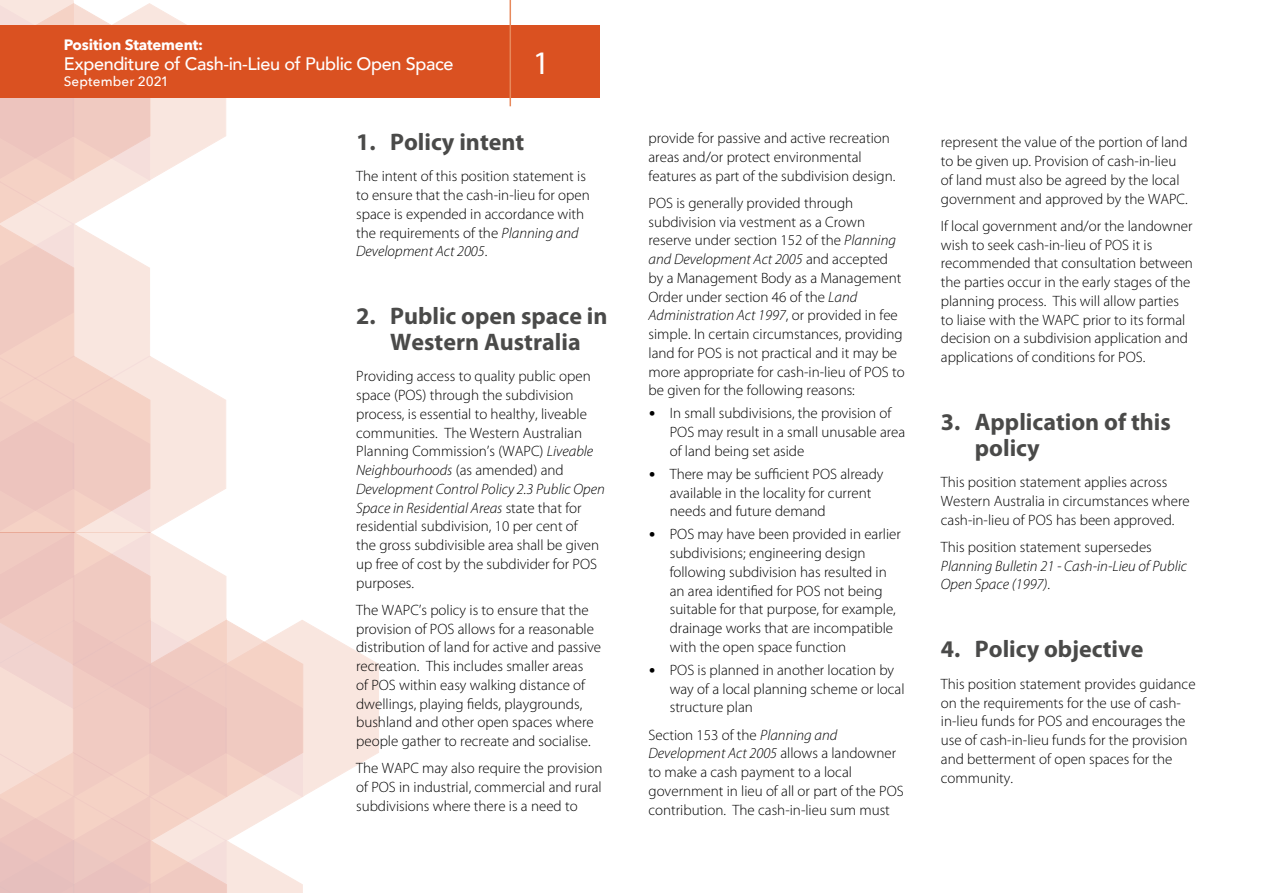
<style>
.page{position:relative;width:1263px;height:893px;background:#fff}
.page>*{position:absolute;margin:0;border:0;box-sizing:border-box;transform-origin:0 0}
.t1{font:33px "Myriad Pro";color:#fff}
.t2{font:700 24px/25.5px "Myriad Pro";color:#4a4a49;text-align:center}
.t3{font:500 18px "Avenir";letter-spacing:-.02em;color:#fff}
.t4{font:300 15px/18.8px "Myriad Pro";color:#000}
.t5{font:italic 300 15px/18.8px "Myriad Pro";color:#000}
.t6{font:700 15px "Avenir Next";letter-spacing:-.01em;color:#fff}
.t7{font:500 13.5px "Avenir Next";letter-spacing:.01em;color:#fff}
.s1{font-style:italic}
.s2{font-family:"Calibri";font-weight:400}
.s3{font-style:normal}
</style>
<div class="page">
<svg style="left:0;top:0;width:379px;height:893px"></svg>
<div style="left:0;top:26px;width:600px;height:72px;background:#da5121"></div>
<hr style="left:509px;top:0;width:2px;height:106px;background:#e7895c">
<p class="t6" style="left:64px;top:32px;width:141px">Position Statement:</p>
<p class="t3" style="left:64px;top:48px;width:391px">Expenditure of Cash-in-Lieu of Public Open Space</p>
<p class="t7" style="left:64px;top:70px;width:107px">September 2021</p>
<h1 class="t1" style="left:533px;top:42px;width:18px">1</h1>
<h2 class="t2" style="left:356px;top:128px;width:170px">1. Policy intent</h2>
<p class="t4" style="left:356px;top:167px;width:235px">The intent of this position statement is to ensure that the cash-in-lieu for open space is expended in accordance with the requirements of the <span class="s1">Planning and Development Act 2005</span>.</p>
<h2 class="t2" style="left:356px;top:303px;width:253px">2. Public open space in<br>Western Australia</h2>
<p class="t4" style="left:356px;top:367px;width:250px">Providing access to quality public open space (POS) through the subdivision process, is essential to healthy, liveable communities. The Western Australian Planning Commission’s (WAPC) <span class="s1">Liveable Neighbourhoods</span> (as amended) and <span class="s1">Development Control Policy 2.3 Public Open Space in Residential Areas</span> state that for residential subdivision, 10 per cent of<br>the gross subdivisible area shall be given up free of cost by the subdivider for POS purposes.</p>
<p class="t4" style="left:356px;top:600px;width:247px">The WAPC’s policy is to ensure that the provision of POS allows for a reasonable distribution of land for active and passive recreation. This includes smaller areas<br>of POS within easy walking distance of dwellings, playing fields, playgrounds, bushland and other open spaces where people gather to recreate and socialise.</p>
<p class="t4" style="left:356px;top:759px;width:248px;text-align:justify">The WAPC may also require the provision of POS in industrial, commercial and rural subdivisions where there is a need to</p>
<p class="t4" style="left:648px;top:129px;width:248px">provide for passive and active recreation areas and/or protect environmental features as part of the subdivision design.</p>
<p class="t4" style="left:648px;top:193px;width:258px">POS is generally provided through subdivision via vestment as a Crown reserve under section 152 of the <span class="s1">Planning and Development Act 2005</span> and accepted by a Management Body as a Management Order under section 46 of the <span class="s1">Land Administration Act 1997</span>, or provided in fee simple. In certain circumstances, providing land for POS is not practical and it may be more appropriate for cash-in-lieu of POS to be given for the following reasons:</p>
<p class="t4" style="left:670px;top:404px;width:237px;text-indent:-21px"><span class="s2">•</span> In small subdivisions, the provision of<br>POS may result in a small unusable area of land being set aside</p>
<p class="t4" style="left:670px;top:464px;width:215px;text-indent:-21px"><span class="s2">•</span> There may be sufficient POS already available in the locality for current needs and future demand</p>
<p class="t4" style="left:670px;top:525px;width:233px;text-indent:-21px"><span class="s2">•</span> POS may have been provided in earlier subdivisions; engineering design following subdivision has resulted in an area identified for POS not being suitable for that purpose, for example, drainage works that are incompatible with the open space function</p>
<p class="t4" style="left:670px;top:660px;width:236px;text-indent:-21px"><span class="s2">•</span> POS is planned in another location by way of a local planning scheme or local structure plan</p>
<p class="t4" style="left:648px;top:725px;width:257px">Section 153 of the <span class="s1">Planning and Development Act 2005</span> allows a landowner to make a cash payment to a local government in lieu of all or part of the POS contribution. The cash-in-lieu sum must</p>
<p class="t4" style="left:941px;top:133px;width:248px">represent the value of the portion of land to be given up. Provision of cash-in-lieu of land must also be agreed by the local government and approved by the WAPC.</p>
<p class="t4" style="left:941px;top:216px;width:254px">If local government and/or the landowner wish to seek cash-in-lieu of POS it is recommended that consultation between the parties occur in the early stages of the planning process. This will allow parties to liaise with the WAPC prior to its formal decision on a subdivision application and applications of conditions for POS.</p>
<h2 class="t2" style="left:975px;top:408px;width:198px;text-align:left;text-indent:-34px">3. Application of this policy</h2>
<p class="t4" style="left:941px;top:473px;width:250px">This position statement applies across<br>Western Australia in circumstances where cash-in-lieu of POS has been approved.</p>
<p class="t4" style="left:941px;top:537px;width:213px">This position statement supersedes</p>
<p class="t5" style="left:941px;top:556px;width:248px">Planning Bulletin 21 - Cash-in-Lieu of Public<br>Open Space (1997)<span class="s3">.</span></p>
<h2 class="t2" style="left:941px;top:636px;width:204px">4. Policy objective</h2>
<p class="t4" style="left:941px;top:674px;width:256px">This position statement provides guidance on the requirements for the use of cash&shy;in-lieu funds for POS and encourages the use of cash-in-lieu funds for the provision and betterment of open spaces for the community.</p>
</div>
